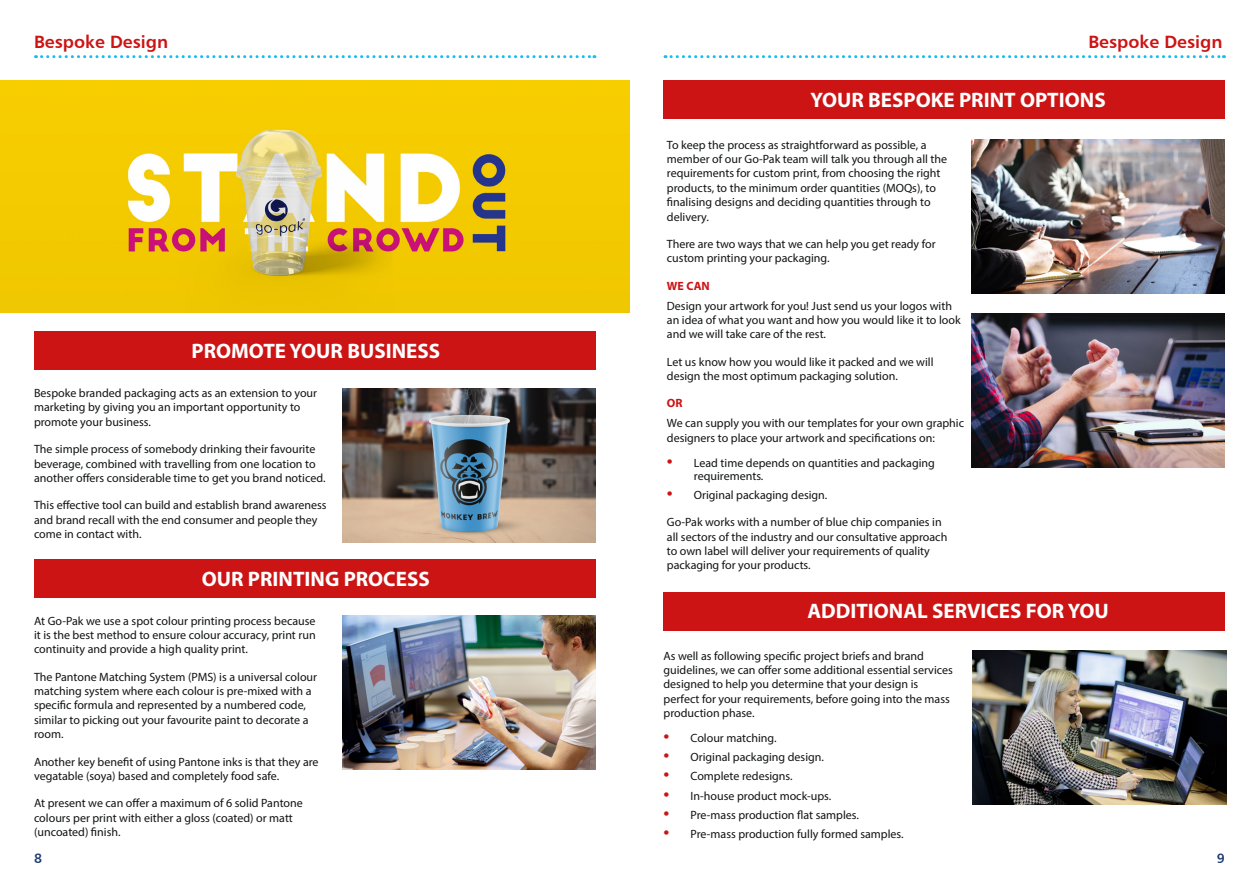
<style>
.page{position:relative;width:1259px;height:893px;background:#fff}
.page>*{position:absolute;margin:0;border:0;box-sizing:border-box;transform-origin:0 0}
.t1{font:700 21px "Myriad Pro";color:#fff}
.t2{font:17.85px "Humanist 777 BT Bold B";color:#cc1414}
.t3{font:13.5px "Humanist 777 BT Bold B";color:#1d3a70}
.Justified_Text{font:12px/14.4px "Myriad Pro";color:#111314}
.Justified_Text-2{font:700 12px "Myriad Pro";color:#cc1414}
.s1{font-size:21px;color:#cc1414}
</style>
<div class="page">
<img style="left:0;top:81px;width:629px;height:232px">
<div style="left:34px;top:332px;width:561px;height:38px;background:#cc1414"></div>
<svg style="left:36px;top:55px;width:559px;height:3px"></svg>
<svg style="left:665px;top:55px;width:559px;height:3px"></svg>
<img style="left:973px;top:651px;width:253px;height:154px">
<img style="left:342px;top:388px;width:253px;height:154px">
<img style="left:971px;top:139px;width:254px;height:155px">
<div style="left:34px;top:559px;width:561px;height:38px;background:#cc1414"></div>
<div style="left:663px;top:81px;width:562px;height:38px;background:#cc1414"></div>
<div style="left:663px;top:592px;width:562px;height:38px;background:#cc1414"></div>
<img style="left:971px;top:314px;width:254px;height:154px">
<img style="left:342px;top:615px;width:253px;height:155px">
<p class="t2" style="left:34px;top:30px;width:136px">Bespoke Design</p>
<p class="t2" style="left:1088px;top:30px;width:136px">Bespoke Design</p>
<p class="t1" style="left:191px;top:337px;width:250px">PROMOTE YOUR BUSINESS</p>
<p class="Justified_Text" style="left:34px;top:386px;width:285px">Bespoke branded packaging acts as an extension to your marketing by giving you an important opportunity to promote your business.</p>
<p class="Justified_Text" style="left:34px;top:442px;width:293px">The simple process of somebody drinking their favourite beverage, combined with travelling from one location to another offers considerable time to get you brand noticed.</p>
<p class="Justified_Text" style="left:34px;top:498px;width:294px">This effective tool can build and establish brand awareness and brand recall with the end consumer and people they come in contact with.</p>
<p class="t1" style="left:202px;top:565px;width:229px">OUR PRINTING PROCESS</p>
<p class="Justified_Text" style="left:34px;top:613px;width:283px;text-align:justify">At Go-Pak we use a spot colour printing process because it is the best method to ensure colour accuracy, print run continuity and provide a high quality print.</p>
<p class="Justified_Text" style="left:34px;top:669px;width:285px">The Pantone Matching System (PMS) is a universal colour matching system where each colour is pre-mixed with a specific formula and represented by a numbered code, similar to picking out your favourite paint to decorate a room.</p>
<p class="Justified_Text" style="left:34px;top:754px;width:286px">Another key benefit of using Pantone inks is that they are vegatable (soya) based and completely food safe.</p>
<p class="Justified_Text" style="left:34px;top:796px;width:270px">At present we can offer a maximum of 6 solid Pantone colours per print with either a gloss (coated) or matt (uncoated) finish.</p>
<p class="t1" style="left:810px;top:86px;width:297px">YOUR BESPOKE PRINT OPTIONS</p>
<p class="Justified_Text" style="left:667px;top:137px;width:282px">To keep the process as straightforward as possible, a member of our Go-Pak team will talk you through all the requirements for custom print, from choosing the right products, to the minimum order quantities (MOQs), to finalising designs and deciding quantities through to delivery.</p>
<p class="Justified_Text" style="left:667px;top:236px;width:270px">There are two ways that we can help you get ready for custom printing your packaging.</p>
<p class="Justified_Text-2" style="left:667px;top:278px;width:44px">WE CAN</p>
<p class="Justified_Text" style="left:667px;top:298px;width:295px">Design your artwork for you! Just send us your logos with an idea of what you want and how you would like it to look and we will take care of the rest.</p>
<p class="Justified_Text" style="left:667px;top:354px;width:268px">Let us know how you would like it packed and we will design the most optimum packaging solution.</p>
<p class="Justified_Text-2" style="left:667px;top:396px;width:17px">OR</p>
<p class="Justified_Text" style="left:667px;top:416px;width:299px">We can supply you with our templates for your own graphic designers to place your artwork and specifications on:</p>
<p class="Justified_Text" style="left:667px;top:455px;width:269px"><span class="s1">•</span> Lead time depends on quantities and packaging</p>
<p class="Justified_Text" style="left:694px;top:468px;width:71px">requirements.</p>
<p class="Justified_Text" style="left:667px;top:487px;width:162px"><span class="s1">•</span> Original packaging design.</p>
<p class="Justified_Text" style="left:667px;top:515px;width:282px">Go-Pak works with a number of blue chip companies in all sectors of the industry and our consultative approach to own label will deliver your requirements of quality packaging for your products.</p>
<p class="t1" style="left:807px;top:597px;width:303px">ADDITIONAL SERVICES FOR YOU</p>
<p class="Justified_Text" style="left:663px;top:648px;width:291px">As well as following specific project briefs and brand guidelines, we can offer some additional essential services designed to help you determine that your design is perfect for your requirements, before going into the mass production phase.</p>
<p class="Justified_Text" style="left:663px;top:731px;width:115px"><span class="s1">•</span> Colour matching.</p>
<p class="Justified_Text" style="left:663px;top:750px;width:162px"><span class="s1">•</span> Original packaging design.</p>
<p class="Justified_Text" style="left:663px;top:769px;width:131px"><span class="s1">•</span> Complete redesigns.</p>
<p class="Justified_Text" style="left:663px;top:788px;width:169px"><span class="s1">•</span> In-house product mock-ups.</p>
<p class="Justified_Text" style="left:663px;top:807px;width:197px"><span class="s1">•</span> Pre-mass production flat samples.</p>
<p class="Justified_Text" style="left:663px;top:826px;width:242px"><span class="s1">•</span> Pre-mass production fully formed samples.</p>
<p class="t3" style="left:34px;top:850px;width:10px">8</p>
<p class="t3" style="left:1217px;top:850px;width:10px">9</p>
</div>
